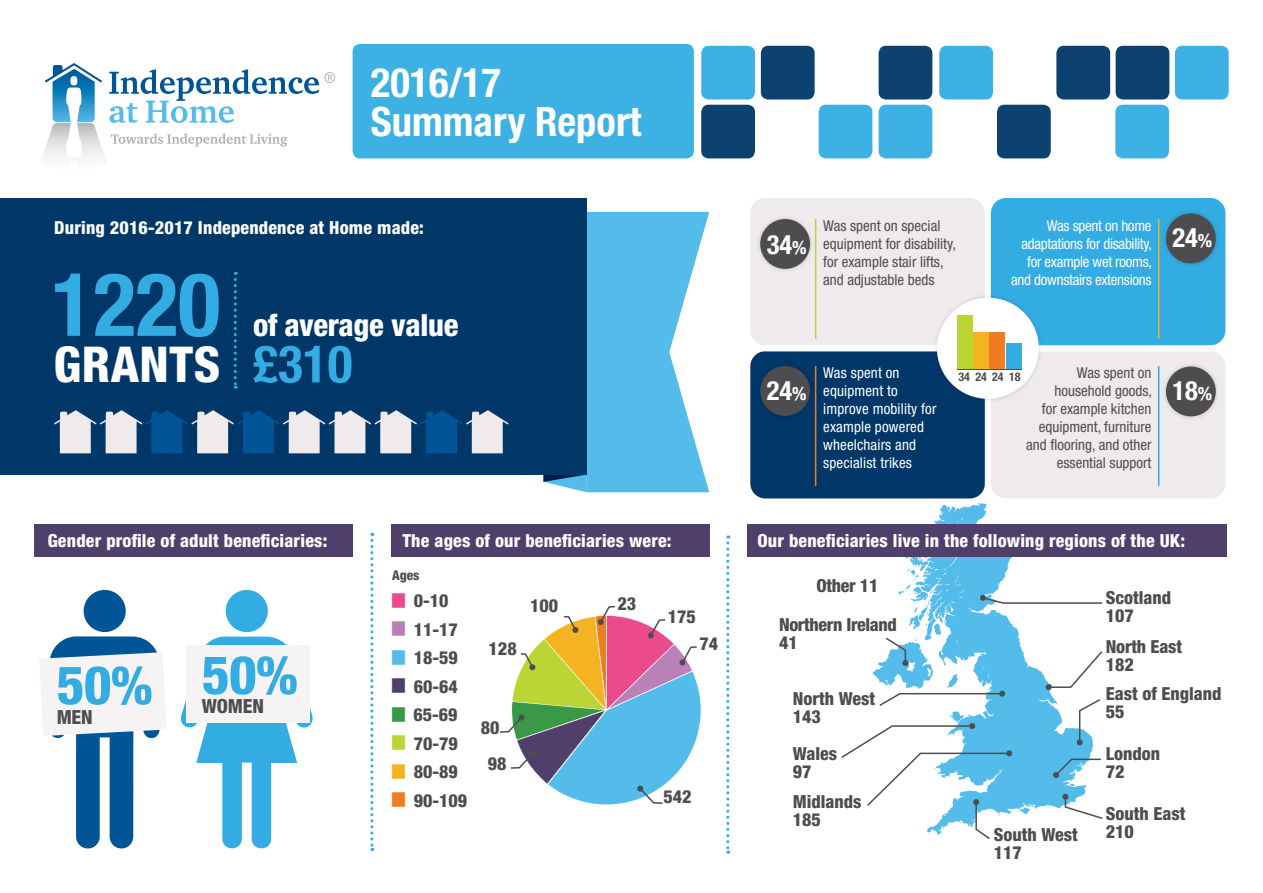
<style>
.page{position:relative;width:1263px;height:893px;background:#fff}
.page>*{position:absolute;margin:0;border:0;box-sizing:border-box;transform-origin:0 0}
.t1{font:700 condensed 87.9px "Helvetica Neue";color:#33ace3}
.t2{font:800 condensed 53.25px "Helvetica Neue";color:#33ace3}
.t3{font:700 condensed 51.75px "Helvetica Neue";color:#33ace3}
.t4{font:800 condensed 49.5px "Helvetica Neue";letter-spacing:.01em;color:#fff}
.t5{font:700 condensed 40.5px/39px "Helvetica Neue";color:#fff}
.t6{font:800 condensed 30.6px "Helvetica Neue";letter-spacing:-.01em;color:#fff}
.t7{font:700 condensed 26.55px "Helvetica Neue";color:#fff}
.t8{font:800 condensed 19.5px "Helvetica Neue";letter-spacing:-.01em;color:#4d4d4f}
.t9{font:800 condensed 18px/18px "Helvetica Neue";color:#4d4d4f}
.t10{font:800 condensed 18px "Helvetica Neue";letter-spacing:.01em;color:#fff}
.t11{font:800 condensed 18px/18px "Helvetica Neue";letter-spacing:-.02em;color:#4d4d4f}
.t12{font:condensed 15px/18px "Helvetica Neue";color:#4d4d4f;text-align:right}
.t13{font:condensed 15px/18px "Helvetica Neue";letter-spacing:.01em;color:#fff}
.t14{font:condensed 15px/18px "Helvetica Neue";letter-spacing:-.02em;color:#fff;text-align:right}
.t15{font:800 condensed 13.5px "Helvetica Neue";color:#4d4d4f}
.t16{font:700 condensed 12px "Helvetica Neue";letter-spacing:-.01em;color:#4d4d4f}
.s1{font-family:"Glypha";font-weight:900;font-stretch:normal;font-size:40.5px;color:#eb4a8d}
.s2{font-family:"Glypha";font-weight:900;font-stretch:normal;font-size:40.5px;color:#b980b8}
.s3{font-family:"Glypha";font-weight:900;font-stretch:normal;font-size:40.5px;color:#54bceb}
.s4{font-family:"Glypha";font-weight:900;font-stretch:normal;font-size:40.5px;color:#503f6b}
.s5{font-family:"Glypha";font-weight:900;font-stretch:normal;font-size:40.5px;color:#389946}
.s6{font-family:"Glypha";font-weight:900;font-stretch:normal;font-size:40.5px;color:#bad534}
.s7{font-family:"Glypha";font-weight:900;font-stretch:normal;font-size:40.5px;color:#f4b422}
.s8{font-family:"Glypha";font-weight:900;font-stretch:normal;font-size:40.5px;color:#ef7c22}
.s9{font-size:18.45px}
</style>
<div class="page">
<svg style="left:872px;top:507px;width:221px;height:307px"></svg>
<svg style="left:750px;top:198px;width:476px;height:309px;background:#8db3cc"></svg>
<div style="left:391px;top:524px;width:318px;height:33px;background:#4f3f6b"></div>
<div style="left:747px;top:524px;width:479px;height:33px;background:#4f3f6b"></div>
<svg style="left:543px;top:211px;width:166px;height:281px"></svg>
<div style="left:0;top:198px;width:587px;height:276px;background:#003769"></div>
<svg style="left:234px;top:272px;width:3px;height:117px"></svg>
<svg style="left:370px;top:533px;width:3px;height:318px"></svg>
<svg style="left:726px;top:535px;width:3px;height:319px"></svg>
<div style="left:84px;top:590px;width:42px;height:42px;background:#005596;border-radius:50%"></div>
<svg style="left:40px;top:636px;width:126px;height:212px"></svg>
<svg style="left:111px;top:134px;width:176px;height:13px"></svg>
<img style="left:43px;top:123px;width:62px;height:35px">
<svg style="left:45px;top:63px;width:57px;height:59px"></svg>
<svg style="left:109px;top:69px;width:226px;height:54px"></svg>
<div style="left:701px;top:105px;width:54px;height:53px;background:#0d4170;border-radius:8px"></div>
<div style="left:997px;top:105px;width:54px;height:53px;background:#0d4170;border-radius:8px"></div>
<div style="left:761px;top:46px;width:54px;height:54px;background:#0d4170;border-radius:8px"></div>
<div style="left:879px;top:46px;width:53px;height:54px;background:#0d4170;border-radius:8px"></div>
<div style="left:1056px;top:46px;width:54px;height:54px;background:#0d4170;border-radius:8px"></div>
<div style="left:1116px;top:46px;width:53px;height:54px;background:#0d4170;border-radius:8px"></div>
<div style="left:701px;top:46px;width:54px;height:54px;background:#3db0e4;border-radius:8px"></div>
<div style="left:34px;top:524px;width:319px;height:33px;background:#4f3f6b"></div>
<div style="left:939px;top:46px;width:54px;height:54px;background:#3db0e4;border-radius:8px"></div>
<div style="left:1175px;top:46px;width:54px;height:54px;background:#3db0e4;border-radius:8px"></div>
<div style="left:819px;top:105px;width:53px;height:53px;background:#3db0e4;border-radius:8px"></div>
<div style="left:879px;top:105px;width:53px;height:53px;background:#3db0e4;border-radius:8px"></div>
<div style="left:1115px;top:105px;width:54px;height:53px;background:#3db0e4;border-radius:8px"></div>
<div style="left:353px;top:44px;width:341px;height:114px;background:#3db0e4;border-radius:8px"></div>
<svg style="left:180px;top:637px;width:133px;height:212px"></svg>
<div style="left:226px;top:590px;width:42px;height:42px;background:#33ace3;border-radius:50%"></div>
<div style="left:186px;top:645px;width:124px;height:77px;background:#f6f3f4"></div>
<svg style="left:54px;top:410px;width:454px;height:43px"></svg>
<div style="left:756px;top:214px;width:59px;height:59px;background:#000;opacity:.17"></div>
<div style="left:760px;top:219px;width:50px;height:50px;background:#4d4d4f;border-radius:50%"></div>
<div style="left:756px;top:361px;width:59px;height:59px;background:#003768"></div>
<div style="left:760px;top:366px;width:50px;height:50px;background:#4d4d4f;border-radius:50%"></div>
<div style="left:1162px;top:209px;width:58px;height:59px;background:#000;opacity:.17"></div>
<div style="left:1166px;top:214px;width:50px;height:49px;background:#4d4d4f;border-radius:50%"></div>
<div style="left:1162px;top:362px;width:58px;height:59px;background:#000;opacity:.17"></div>
<div style="left:1166px;top:367px;width:50px;height:49px;background:#4d4d4f;border-radius:50%"></div>
<svg style="left:500px;top:605px;width:201px;height:200px"></svg>
<svg style="left:1062px;top:794px;width:41px;height:25px"></svg>
<svg style="left:1053px;top:758px;width:48px;height:20px"></svg>
<svg style="left:1077px;top:698px;width:23px;height:47px"></svg>
<svg style="left:878px;top:691px;width:127px;height:16px"></svg>
<svg style="left:1046px;top:649px;width:57px;height:41px"></svg>
<svg style="left:841px;top:723px;width:171px;height:116px"></svg>
<svg style="left:884px;top:636px;width:24px;height:30px"></svg>
<svg style="left:980px;top:595px;width:123px;height:10px"></svg>
<div style="left:932px;top:293px;width:111px;height:110px;background:#000;opacity:.13"></div>
<div style="left:937px;top:298px;width:102px;height:101px;background:#fff;border-radius:50%"></div>
<div style="left:957px;top:315px;width:15px;height:54px;background:#bad534"></div>
<hr style="left:815px;top:219px;width:1px;height:120px;background:#bad534">
<hr style="left:1158px;top:219px;width:1px;height:120px;background:#f4b422">
<hr style="left:1158px;top:366px;width:1px;height:120px;background:#33ace3">
<hr style="left:815px;top:366px;width:1px;height:120px;background:#ef7c22">
<div style="left:973px;top:333px;width:15px;height:36px;background:#f4b422"></div>
<div style="left:990px;top:333px;width:15px;height:36px;background:#ef7c22"></div>
<div style="left:1006px;top:343px;width:15px;height:26px;background:#33ace3"></div>
<hr style="left:957px;top:369px;width:64px;height:1px;background:#4d4d4f">
<h3 class="t5" style="left:371px;top:63px;width:272px">2016/17<br>Summary Report</h3>
<p class="t10" style="left:54px;top:216px;width:371px">During 2016-2017 Independence at Home made:</p>
<h1 class="t1" style="left:51px;top:251px;width:170px">1220</h1>
<h3 class="t4" style="left:54px;top:334px;width:168px">GRANTS</h3>
<h3 class="t6" style="left:253px;top:307px;width:207px">of average value</h3>
<h3 class="t3" style="left:253px;top:333px;width:101px">£310</h3>
<p class="t10" style="left:48px;top:529px;width:281px">Gender profile of adult beneficiaries:</p>
<p class="t10" style="left:402px;top:529px;width:270px">The ages of our beneficiaries were:</p>
<h2 class="t2" style="left:57px;top:652px;width:97px">50%</h2>
<p class="t8" style="left:57px;top:705px;width:38px">MEN</p>
<h2 class="t2" style="left:202px;top:642px;width:97px">50%</h2>
<p class="t8" style="left:202px;top:694px;width:64px">WOMEN</p>
<p class="t15" style="left:392px;top:567px;width:29px">Ages</p>
<p class="t9" style="left:389px;top:591px;width:62px"><span class="s1">•</span> 0-10</p>
<p class="t9" style="left:530px;top:596px;width:30px">100</p>
<p class="t9" style="left:389px;top:620px;width:71px"><span class="s2">•</span> 11-17</p>
<p class="t9" style="left:389px;top:648px;width:71px"><span class="s3">•</span> 18-59</p>
<p class="t9" style="left:389px;top:677px;width:71px"><span class="s4">•</span> 60-64</p>
<p class="t9" style="left:389px;top:705px;width:71px"><span class="s5">•</span> 65-69</p>
<p class="t9" style="left:389px;top:734px;width:71px"><span class="s6">•</span> 70-79</p>
<p class="t9" style="left:389px;top:762px;width:71px"><span class="s7">•</span> 80-89</p>
<p class="t9" style="left:389px;top:791px;width:80px"><span class="s8">•</span> 90-109</p>
<p class="t9" style="left:489px;top:639px;width:30px">128</p>
<p class="t9" style="left:481px;top:718px;width:20px">80</p>
<p class="t9" style="left:488px;top:754px;width:20px">98</p>
<p class="t9" style="left:618px;top:594px;width:20px">23</p>
<p class="t9" style="left:668px;top:607px;width:30px">175</p>
<p class="t9" style="left:699px;top:634px;width:20px">74</p>
<p class="t9" style="left:663px;top:787px;width:30px">542</p>
<h3 class="t7" style="left:767px;top:228px;width:41px">34<span class="s9">%</span></h3>
<p class="t12" style="left:823px;top:216px;width:134px;text-align:left">Was spent on special equipment for disability, for example stair lifts, and adjustable beds</p>
<p class="t14" style="left:1011px;top:217px;width:142px">Was spent on home adaptations for disability, for example wet rooms, and downstairs extensions</p>
<h3 class="t7" style="left:1172px;top:222px;width:41px">24<span class="s9">%</span></h3>
<h3 class="t7" style="left:767px;top:374px;width:41px">24<span class="s9">%</span></h3>
<p class="t13" style="left:823px;top:364px;width:115px">Was spent on equipment to improve mobility for example powered wheelchairs and specialist trikes</p>
<p class="t12" style="left:1026px;top:363px;width:127px">Was spent on household goods,<br>for example kitchen equipment, furniture and flooring, and other essential support</p>
<p class="t16" style="left:959px;top:369px;width:63px">34 24 24 18</p>
<h3 class="t7" style="left:1172px;top:375px;width:41px">18<span class="s9">%</span></h3>
<p class="t10" style="left:757px;top:529px;width:429px">Our beneficiaries live in the following regions of the UK:</p>
<p class="t9" style="left:817px;top:577px;width:63px">Other 11</p>
<p class="t11" style="left:779px;top:616px;width:119px">Northern Ireland<br>41</p>
<p class="t9" style="left:793px;top:689px;width:84px">North West<br>143</p>
<p class="t9" style="left:793px;top:744px;width:46px">Wales<br>97</p>
<p class="t9" style="left:793px;top:792px;width:70px">Midlands<br>185</p>
<p class="t9" style="left:1106px;top:588px;width:67px">Scotland<br>107</p>
<p class="t9" style="left:1106px;top:637px;width:78px">North East<br>182</p>
<p class="t9" style="left:1106px;top:684px;width:117px">East of England<br>55</p>
<p class="t9" style="left:1106px;top:744px;width:56px">London<br>72</p>
<p class="t9" style="left:1106px;top:804px;width:81px">South East</p>
<p class="t9" style="left:994px;top:825px;width:86px">South West</p>
<p class="t9" style="left:1106px;top:822px;width:30px">210</p>
<p class="t9" style="left:994px;top:843px;width:30px">117</p>
</div>
